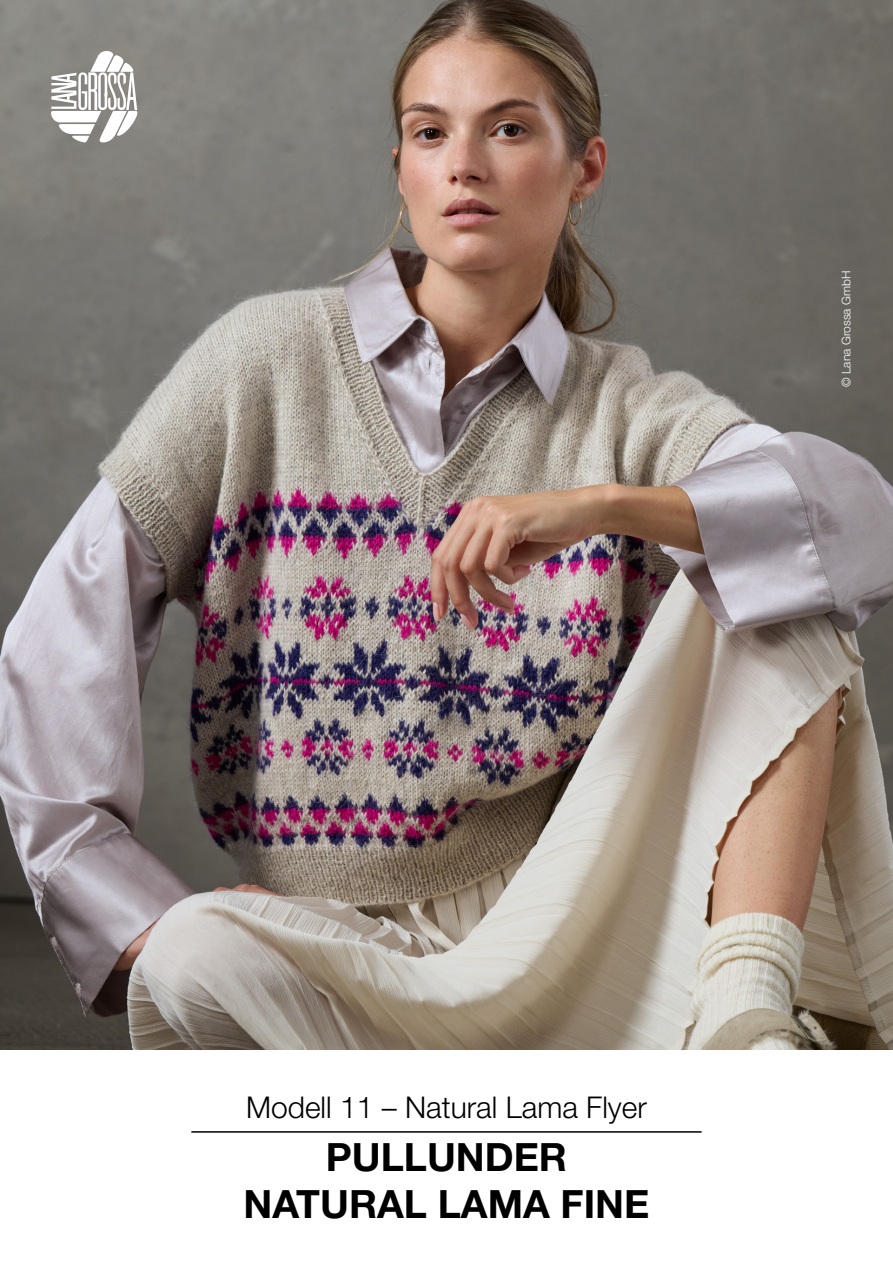
<style>
.page{position:relative;width:893px;height:1263px;background:#fff}
.page>*{position:absolute;margin:0;border:0;box-sizing:border-box;transform-origin:0 0}
.t1{font:700 39px/46.8px "Helvetica Neue LT Pro";color:#000;text-align:center}
.t2{font:300 30px "Helvetica Neue LT Pro";color:#000}
.t3{font:300 12px "Helvetica Neue LT Pro";color:#fff}
</style>
<div class="page">
<img style="left:0;top:0;width:893px;height:1050px">
<hr style="left:191px;top:1131px;width:511px;height:2px;background:#000">
<svg style="left:51px;top:51px;width:88px;height:92px"></svg>
<p class="t3" style="left:839px;top:387px;width:118px;rotate:-90deg">© Lana Grossa GmbH</p>
<p class="t2" style="left:246px;top:1088px;width:402px">Modell 11 – Natural Lama Flyer</p>
<h1 class="t1" style="left:244px;top:1133px;width:407px">PULLUNDER<br>NATURAL LAMA FINE</h1>
</div>
